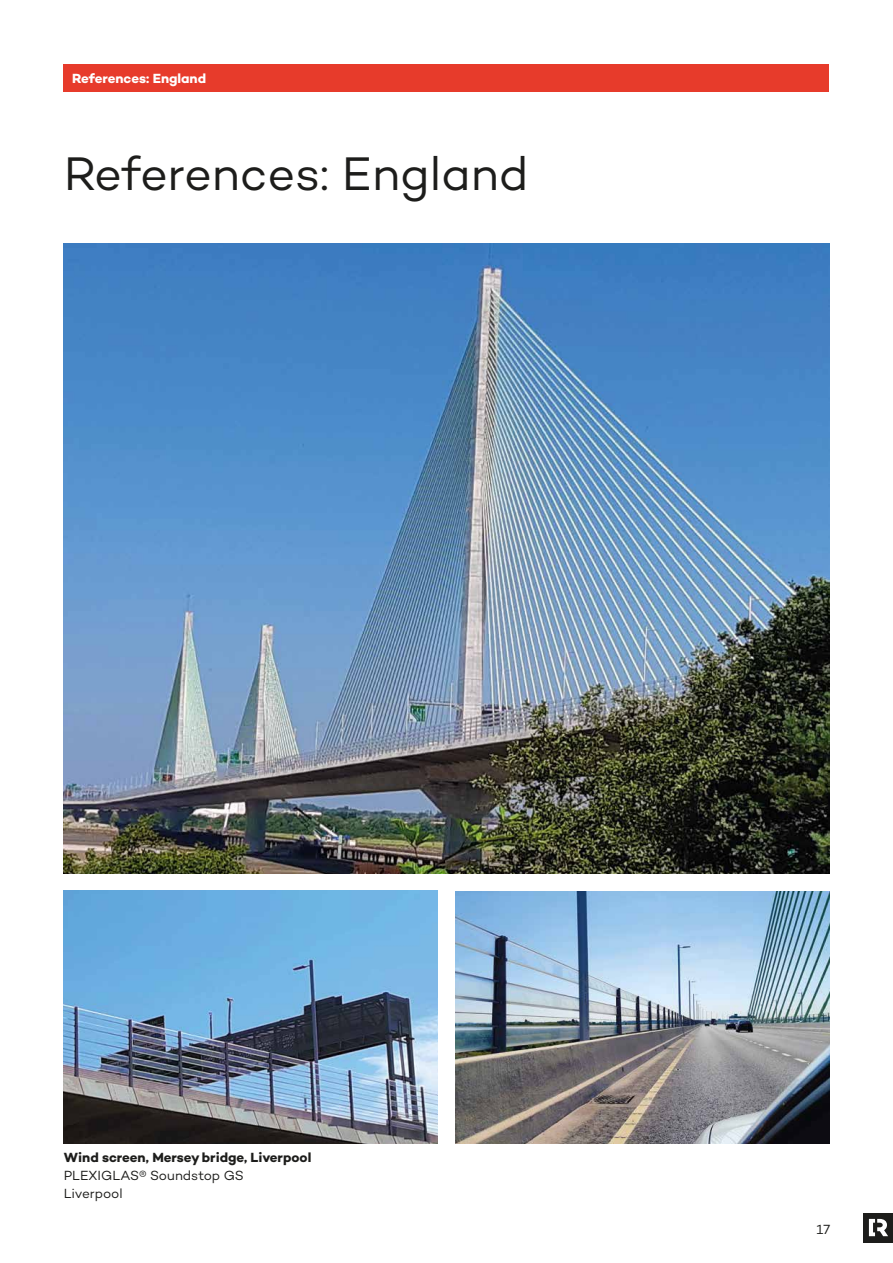
<style>
.page{position:relative;width:893px;height:1263px;background:#fff}
.page>*{position:absolute;margin:0;border:0;box-sizing:border-box;transform-origin:0 0}
.t1{font:48px "Campton";letter-spacing:-.01em;color:#1d1d1b}
.t2{font:700 13.5px "Campton";letter-spacing:-.005em;color:#1d1d1b}
.t3{font:13.5px/18px "Campton";color:#1d1d1b}
.t4{font:700 13.5px "Campton";letter-spacing:-.005em;color:#fff}
</style>
<div class="page">
<div style="left:863px;top:1213px;width:30px;height:29px;background:#1d1d1b"></div>
<svg style="left:869px;top:1219px;width:19px;height:17px"></svg>
<div style="left:64px;top:64px;width:765px;height:27px;background:#e73b2b"></div>
<img style="left:455px;top:892px;width:374px;height:252px">
<img style="left:64px;top:244px;width:765px;height:630px">
<img style="left:64px;top:890px;width:373px;height:254px">
<p class="t4" style="left:72px;top:70px;width:135px">References: England</p>
<h1 class="t1" style="left:64px;top:144px;width:466px">References: England</h1>
<p class="t2" style="left:64px;top:1149px;width:249px">Wind screen, Mersey bridge, Liverpool</p>
<p class="t3" style="left:64px;top:1166px;width:182px">PLEXIGLAS® Soundstop GS<br>Liverpool</p>
<p class="t3" style="left:817px;top:1220px;width:15px">17</p>
</div>
